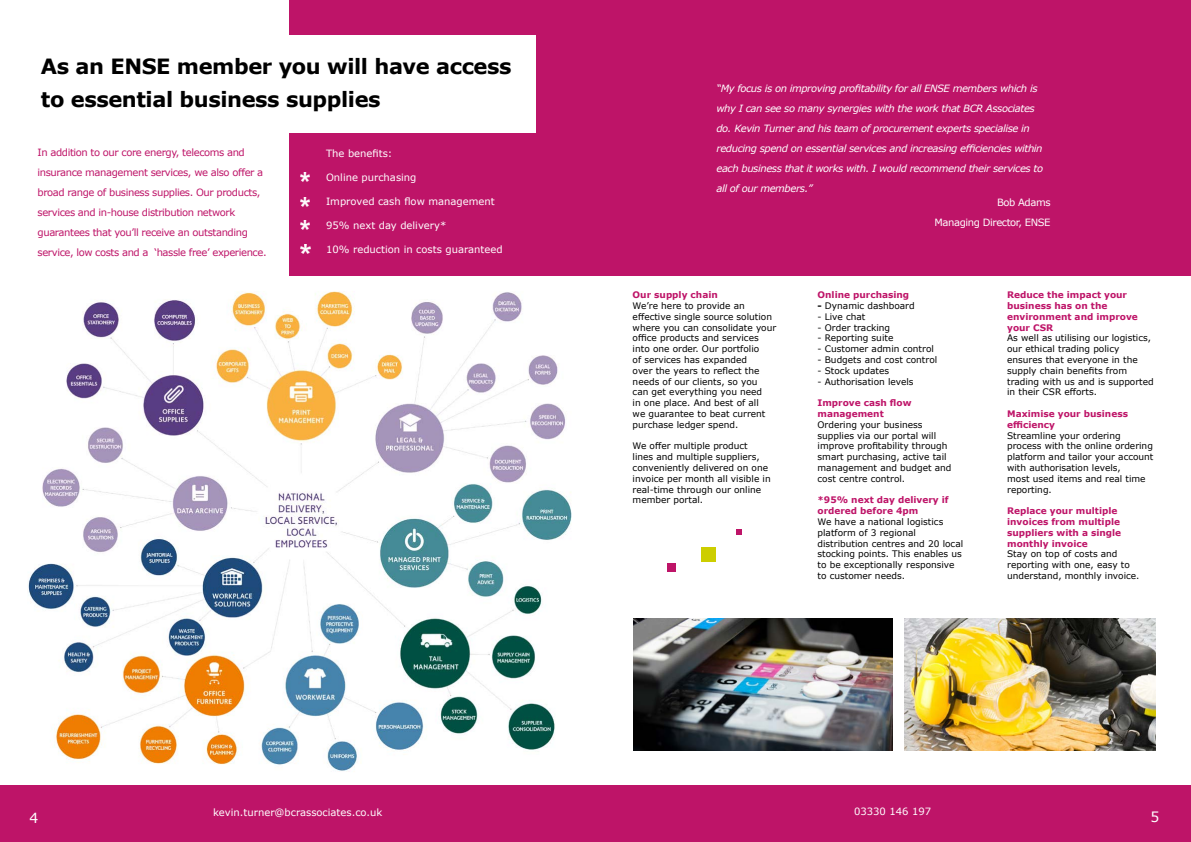
<style>
.page{position:relative;width:1191px;height:842px;background:#fff}
.page>*{position:absolute;margin:0;border:0;box-sizing:border-box;transform-origin:0 0}
.t1{font:700 21px/33px "Verdana";letter-spacing:-.02em;color:#000}
.t2{font:14px "Verdana";color:#fff}
.t3{font:italic 10px/20px "Verdana";letter-spacing:-.04em;color:#fff}
.t4{font:10px/20px "Verdana";letter-spacing:-.04em;color:#be1468}
.t5{font:10px "Verdana";color:#fff}
.t6{font:10px/20px "Verdana";letter-spacing:-.04em;color:#fff;text-align:right}
.t7{font:9px/10.8px "Verdana";color:#000}
.t8{font:700 9px/10.8px "Verdana";color:#be1468}
.s1{font-weight:700}
</style>
<div class="page">
<div style="left:566px;top:785px;width:625px;height:57px;background:#be1468"></div>
<div style="left:0;top:784px;width:600px;height:58px;background:#be1468"></div>
<div style="left:289px;top:0;width:902px;height:276px;background:#be1468"></div>
<img style="left:28px;top:291px;width:543px;height:480px">
<div style="left:34px;top:35px;width:502px;height:98px;background:#fff"></div>
<svg style="left:300px;top:172px;width:9px;height:9px"></svg>
<svg style="left:300px;top:220px;width:9px;height:10px"></svg>
<svg style="left:300px;top:197px;width:9px;height:9px"></svg>
<svg style="left:301px;top:245px;width:9px;height:9px"></svg>
<div style="left:701px;top:548px;width:14px;height:14px;background:#cdce00"></div>
<div style="left:667px;top:563px;width:8px;height:9px;background:#be1468"></div>
<svg style="left:736px;top:529px;width:6px;height:5px"></svg>
<img style="left:904px;top:618px;width:251px;height:132px">
<img style="left:634px;top:618px;width:258px;height:132px">
<h1 class="t1" style="left:41px;top:50px;width:472px">As an ENSE member you will have access to essential business supplies</h1>
<p class="t5" style="left:326px;top:146px;width:68px">The benefits:</p>
<p class="t5" style="left:326px;top:170px;width:92px">Online purchasing</p>
<p class="t5" style="left:326px;top:194px;width:170px">Improved cash flow management</p>
<p class="t5" style="left:326px;top:218px;width:122px">95% next day delivery*</p>
<p class="t5" style="left:326px;top:242px;width:178px">10% reduction in costs guaranteed</p>
<p class="t4" style="left:38px;top:142px;width:230px">In addition to our core energy, telecoms and insurance management services, we also offer a broad range of business supplies. Our products, services and in-house distribution network guarantees that you’ll receive an outstanding service, low costs and a ‘hassle free’ experience.</p>
<h2 class="t2" style="left:30px;top:808px;width:10px">4</h2>
<p class="t5" style="left:213px;top:805px;width:171px">kevin.turner@bcrassociates.co.uk</p>
<p class="t3" style="left:716px;top:78px;width:328px">“My focus is on improving profitability for all ENSE members which is why I can see so many synergies with the work that BCR Associates do. Kevin Turner and his team of procurement experts specialise in reducing spend on essential services and increasing efficiencies within each business that it works with. I would recommend their services to all of our members.”</p>
<p class="t6" style="left:934px;top:192px;width:117px">Bob Adams<br>Managing Director, ENSE</p>
<p class="t8" style="left:632px;top:289px;width:87px">Our supply chain</p>
<p class="t7" style="left:632px;top:300px;width:145px">We’re here to provide an effective single source solution where you can consolidate your office products and services into one order. Our portfolio<br>of services has expanded<br>over the years to reflect the needs of our clients, so you<br>can get everything you need<br>in one place. And best of all<br>we guarantee to beat current purchase ledger spend.</p>
<p class="t7" style="left:632px;top:441px;width:140px">We offer multiple product lines and multiple suppliers, conveniently delivered on one invoice per month all visible in real-time through our online member portal.</p>
<p class="t8" style="left:817px;top:289px;width:93px">Online purchasing</p>
<p class="t7" style="left:817px;top:300px;width:99px"><span class="s1">-</span> Dynamic dashboard</p>
<p class="t7" style="left:817px;top:311px;width:49px">- Live chat</p>
<p class="t7" style="left:817px;top:322px;width:74px">- Order tracking</p>
<p class="t7" style="left:817px;top:333px;width:77px">- Reporting suite</p>
<p class="t7" style="left:817px;top:343px;width:118px">- Customer admin control</p>
<p class="t7" style="left:817px;top:354px;width:121px">- Budgets and cost control</p>
<p class="t7" style="left:817px;top:365px;width:73px">- Stock updates</p>
<p class="t7" style="left:817px;top:376px;width:98px">- Authorisation levels</p>
<p class="t8" style="left:817px;top:397px;width:95px">Improve cash flow management</p>
<p class="t7" style="left:817px;top:419px;width:135px">Ordering your business supplies via our portal will improve profitability through smart purchasing, active tail management and budget and cost centre control.</p>
<p class="t8" style="left:817px;top:494px;width:133px">*95% next day delivery if ordered before 4pm</p>
<p class="t7" style="left:817px;top:516px;width:147px">We have a national logistics platform of 3 regional distribution centres and 20 local stocking points. This enables us to be exceptionally responsive to customer needs.</p>
<p class="t8" style="left:1007px;top:289px;width:132px">Reduce the impact your business has on the environment and improve your CSR</p>
<p class="t7" style="left:1007px;top:333px;width:148px">As well as utilising our logistics, our ethical trading policy ensures that everyone in the supply chain benefits from trading with us and is supported in their CSR efforts.</p>
<p class="t8" style="left:1007px;top:408px;width:122px">Maximise your business efficiency</p>
<p class="t7" style="left:1007px;top:430px;width:148px">Streamline your ordering process with the online ordering platform and tailor your account with authorisation levels,<br>most used items and real time reporting.</p>
<p class="t8" style="left:1007px;top:505px;width:116px">Replace your multiple invoices from multiple suppliers with a single monthly invoice</p>
<p class="t7" style="left:1007px;top:549px;width:134px">Stay on top of costs and reporting with one, easy to understand, monthly invoice.</p>
<p class="t5" style="left:854px;top:804px;width:79px">03330 146 197</p>
<h2 class="t2" style="left:1150px;top:807px;width:10px">5</h2>
</div>
